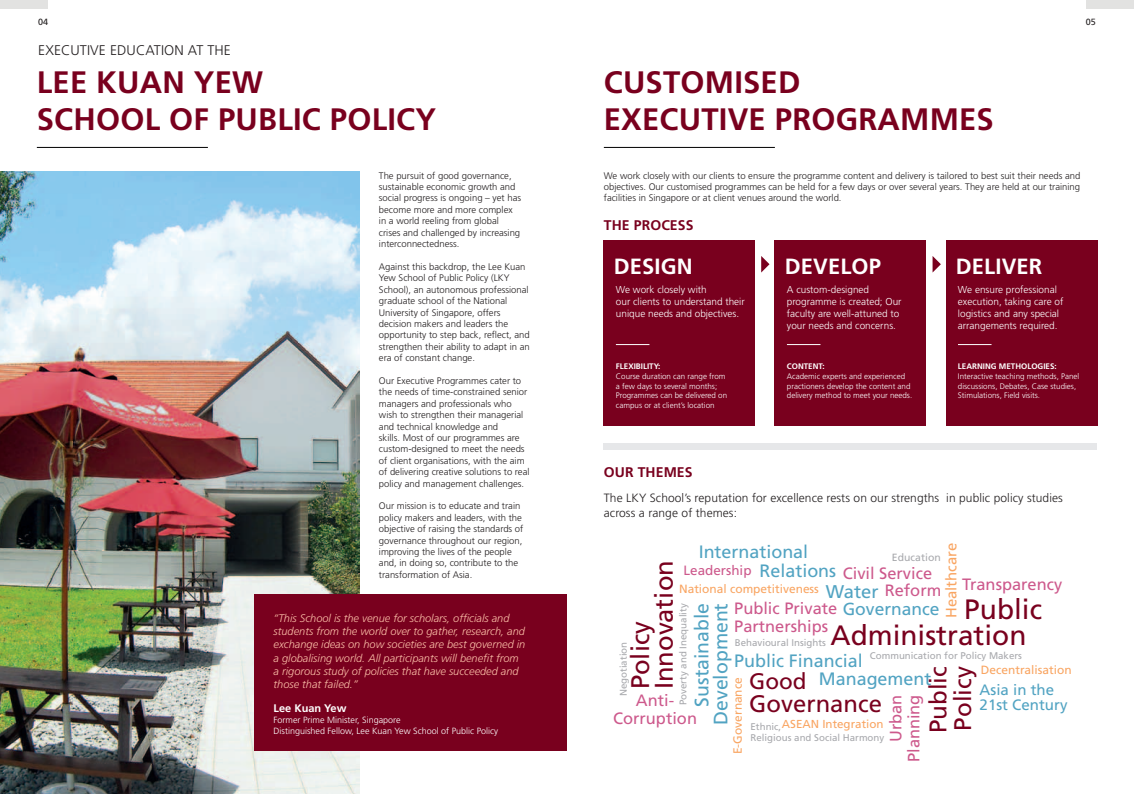
<style>
.page{position:relative;width:1134px;height:794px;background:#fff}
.page>*{position:absolute;margin:0;border:0;box-sizing:border-box;transform-origin:0 0}
.t1{font:700 31px/37.2px "Frutiger LT Std";letter-spacing:.005em;color:#79001e}
.t2{font:28px/26px "Frutiger LT Std";color:#79001e}
.t3{font:25.5px/23.6px "Frutiger LT Std";color:#79001e}
.t4{font:24.1px/24.4px "Frutiger LT Std";color:#79001e}
.t5{font:23.9px "Frutiger LT Std";color:#79001e}
.t6{font:22.5px "Frutiger LT Std";color:#79001e}
.t7{font:700 22px "Frutiger LT Std";letter-spacing:.005em;color:#fff}
.t8{font:19.4px/19.1px "Frutiger LT Std";color:#51a3c2;text-align:right}
.t9{font:18.4px "Frutiger LT Std";color:#51a3c2}
.t10{font:17.9px/17.9px "Frutiger LT Std";color:#51a3c2}
.t11{font:16.4px/18.2px "Frutiger LT Std";color:#cd598c}
.t12{font:15.1px/15.1px "Frutiger LT Std";color:#51a3c2}
.t13{font:14.9px "Frutiger LT Std";color:#f9a562}
.t14{font:300 14px "Frutiger LT Std";letter-spacing:.005em;color:#231f20}
.t15{font:700 14px "Frutiger LT Std";letter-spacing:.005em;color:#79001e}
.t16{font:13.4px "Frutiger LT Std";color:#cd598c}
.t17{font:300 12px/14.4px "Frutiger LT Std";letter-spacing:.005em;color:#231f20}
.t18{font:11.9px "Frutiger LT Std";color:#f9a562}
.t19{font:11.6px "Frutiger LT Std";color:#f9a562}
.t20{font:italic 300 11px/13.2px "Frutiger LT Std";color:#fabda6}
.t21{font:700 11px "Frutiger LT Std";color:#fff}
.t22{font:10.5px "Frutiger LT Std";color:#a8a9ad}
.t23{font:300 10px/12px "Frutiger LT Std";color:#fff}
.t24{font:9.7px/11.6px "Frutiger LT Std";color:#a8a9ad}
.t25{font:300 9.5px/11.4px "Frutiger LT Std";color:#231f20}
.t26{font:300 9px/10.8px "Frutiger LT Std";color:#fff}
.t27{font:9px "Frutiger LT Std";color:#231f20}
.t28{font:300 8px/9.6px "Frutiger LT Std";color:#fff}
.t29{font:700 8px "Frutiger LT Std";color:#fff}
.s1{font-size:17.4px;color:#51a3c2}
</style>
<div class="page">
<div style="left:0;top:0;width:48px;height:9px;background:#e2e2e1"></div>
<div style="left:1086px;top:0;width:48px;height:9px;background:#e2e2e1"></div>
<img style="left:0;top:172px;width:359px;height:622px">
<div style="left:255px;top:595px;width:312px;height:156px;background:#79001e"></div>
<div style="left:604px;top:240px;width:151px;height:185px;background:#79001e"></div>
<div style="left:775px;top:240px;width:151px;height:185px;background:#79001e"></div>
<div style="left:946px;top:240px;width:151px;height:185px;background:#79001e"></div>
<svg style="left:761px;top:256px;width:8px;height:16px"></svg>
<svg style="left:932px;top:256px;width:9px;height:16px"></svg>
<hr style="left:616px;top:344px;width:33px;height:1px;background:#fff">
<hr style="left:787px;top:344px;width:33px;height:1px;background:#fff">
<hr style="left:958px;top:344px;width:33px;height:1px;background:#fff">
<div style="left:604px;top:443px;width:493px;height:7px;background:#e6e7e9"></div>
<hr style="left:37px;top:147px;width:171px;height:1px;background:#000">
<hr style="left:604px;top:147px;width:171px;height:1px;background:#000">
<p class="t27" style="left:38px;top:17px;width:12px">04</p>
<p class="t27" style="left:1086px;top:17px;width:12px">05</p>
<h3 class="t14" style="left:38px;top:43px;width:194px">EXECUTIVE EDUCATION AT THE</h3>
<h1 class="t1" style="left:37px;top:63px;width:255px">LEE KUAN YEW<br>SCHOOL OF PUBLIC</h1>
<h1 class="t1" style="left:330px;top:101px;width:59px">POLICY</h1>
<p class="t25" style="left:379px;top:170px;width:144px">The pursuit of good governance, sustainable economic growth and social progress is ongoing – yet has become more and more complex in a world reeling from global crises and challenged by increasing interconnectedness.</p>
<p class="t25" style="left:379px;top:261px;width:152px">Against this backdrop, the Lee Kuan Yew School of Public Policy (LKY School), an autonomous professional graduate school of the National University of Singapore, offers decision makers and leaders the opportunity to step back, reflect, and strengthen their ability to adapt in an era of constant change.</p>
<p class="t25" style="left:379px;top:375px;width:152px">Our Executive Programmes cater to the needs of time-constrained senior managers and professionals who wish to strengthen their managerial and technical knowledge and<br>skills. Most of our programmes are custom-designed to meet the needs of client organisations, with the aim of delivering creative solutions to real policy and management challenges.</p>
<p class="t25" style="left:379px;top:500px;width:146px">Our mission is to educate and train policy makers and leaders, with the objective of raising the standards of governance throughout our region, improving the lives of the people and, in doing so, contribute to the transformation of Asia.</p>
<p class="t20" style="left:274px;top:612px;width:253px">“This School is the venue for scholars, officials and students from the world over to gather, research, and exchange ideas on how societies are best governed in a globalising world. All participants will benefit from a rigorous study of policies that have succeeded and those that failed.”</p>
<p class="t21" style="left:274px;top:702px;width:74px">LEE KUAN YEW</p>
<p class="t26" style="left:274px;top:714px;width:226px">Former Prime Minister, Singapore<br>Distinguished Fellow, Lee Kuan Yew School of Public Policy</p>
<h1 class="t1" style="left:604px;top:63px;width:198px">CUSTOMISED<br>EXECUTIVE</h1>
<h1 class="t1" style="left:775px;top:101px;width:149px">PROGRAMMES</h1>
<p class="t25" style="left:604px;top:170px;width:478px;text-align:justify">We work closely with our clients to ensure the programme content and delivery is tailored to best suit their needs and objectives. Our customised programmes can be held for a few days or over several years. They are held at our training facilities in Singapore or at client venues around the world.</p>
<h3 class="t15" style="left:604px;top:216px;width:91px">TH E PROCESS</h3>
<h3 class="t7" style="left:614px;top:253px;width:63px">DESIGN</h3>
<h3 class="t7" style="left:785px;top:253px;width:98px">DEVELOP</h3>
<h3 class="t7" style="left:956px;top:253px;width:86px">DELIVER</h3>
<p class="t23" style="left:616px;top:283px;width:130px">We work closely with<br>our clients to understand their unique needs and objectives.</p>
<p class="t23" style="left:787px;top:283px;width:116px">A custom-designed programme is created; Our faculty are well-attuned to your needs and concerns.</p>
<p class="t23" style="left:958px;top:283px;width:107px">We ensure professional execution, taking care of logistics and any special arrangements required.</p>
<p class="t29" style="left:616px;top:362px;width:5px">FLEXI</p>
<p class="t29" style="left:636px;top:362px;width:10px">BILITY</p>
<p class="t29" style="left:658px;top:362px;width:4px">:</p>
<p class="t28" style="left:616px;top:371px;width:113px">Course duration can range from a few days to several months;<br>Programmes can be delivered on campus or at client’s location</p>
<p class="t29" style="left:787px;top:362px;width:39px">CONTE NT:</p>
<p class="t28" style="left:787px;top:371px;width:127px">Academic experts and experienced practioners develop the content and delivery method to meet your needs.</p>
<p class="t29" style="left:958px;top:362px;width:15px">LEARN</p>
<p class="t29" style="left:983px;top:362px;width:75px">ING METHOLOGIES:</p>
<p class="t28" style="left:958px;top:371px;width:123px">Interactive teaching methods, Panel discussions, Debates, Case studies,<br>Stimulations, Field visits.</p>
<h3 class="t15" style="left:604px;top:464px;width:90px">OUR THEMES</h3>
<p class="t17" style="left:604px;top:491px;width:460px">The LKY School’s reputation for excellence rests on our strengths in public policy studies across a range of themes:</p>
<p class="t22" style="left:892px;top:551px;width:50px">Education</p>
<h3 class="t13" style="left:943px;top:618px;width:77px;rotate:-90deg">Healthcare</h3>
<h3 class="t10" style="left:699px;top:543px;width:111px">International</h3>
<h3 class="t3" style="left:628px;top:689px;width:130px;rotate:-90deg">Policy<br>Innovation</h3>
<h3 class="t10" style="left:759px;top:562px;width:78px">Relations</h3>
<h3 class="t16" style="left:683px;top:562px;width:69px">Leadership</h3>
<h3 class="t11" style="left:885px;top:565px;width:58px;line-height:16.7px;text-indent:-42px">Civil Service<br>Reform</h3>
<h3 class="t11" style="left:962px;top:575px;width:102px">Transparency</h3>
<p class="t18" style="left:679px;top:582px;width:141px">National competitiveness</p>
<h3 class="t9" style="left:826px;top:580px;width:54px">Water</h3>
<h2 class="t2" style="left:830px;top:596px;width:213px;text-indent:134px">Public<br>Administration</h2>
<h3 class="t11" style="left:734px;top:599px;width:207px">Public Private <span class="s1">Governance<br></span>Partnerships</h3>
<h3 class="t8" style="left:692px;top:725px;width:123px;rotate:-90deg">Sustainable<br>Development</h3>
<p class="t24" style="left:677px;top:705px;width:103px;rotate:-90deg">Poverty and Inequality</p>
<p class="t24" style="left:735px;top:636px;width:93px">Behavioural Insights</p>
<p class="t24" style="left:618px;top:696px;width:56px;rotate:-90deg">Negotiation</p>
<p class="t24" style="left:870px;top:649px;width:154px">Communication for Policy Makers</p>
<h3 class="t10" style="left:819px;top:652px;width:114px;text-indent:-85px">Public Financial<br>Management</h3>
<p class="t18" style="left:981px;top:663px;width:92px">Decentralisation</p>
<h3 class="t4" style="left:926px;top:733px;width:68px;rotate:-90deg">Public<br>Policy</h3>
<h3 class="t6" style="left:749px;top:668px;width:59px">Good</h3>
<h3 class="t5" style="left:749px;top:689px;width:134px">Governance</h3>
<p class="t18" style="left:731px;top:754px;width:78px;rotate:-90deg">E-Governance</p>
<h3 class="t12" style="left:980px;top:682px;width:89px">Asia in the<br>21st Century</h3>
<h3 class="t11" style="left:613px;top:691px;width:85px;text-align:center">Anti-<br>Corruption</h3>
<h3 class="t11" style="left:887px;top:762px;width:69px;text-align:right;rotate:-90deg">Urban<br>Planning</h3>
<p class="t19" style="left:782px;top:717px;width:103px">ASEAN Integration</p>
<p class="t24" style="left:751px;top:720px;width:135px">Ethnic,<br>Religious and Social Harmony</p>
</div>
